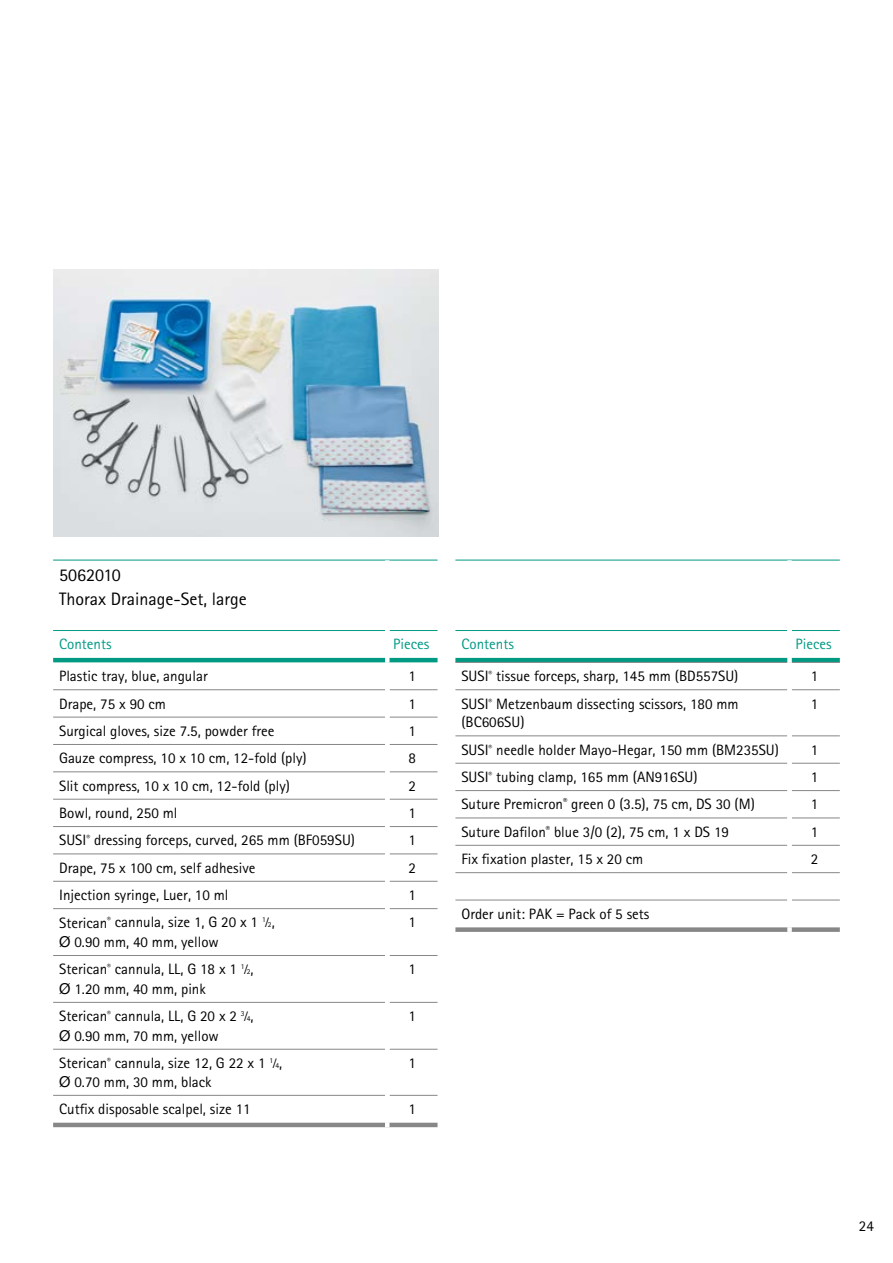
<style>
.page{position:relative;width:893px;height:1263px;background:#fff}
.page>*{position:absolute;margin:0;border:0;box-sizing:border-box;transform-origin:0 0}
.t1{font:18px/24px "Rotis Sans Serif Pro";color:#000}
.t2{font:15px/19.5px "Rotis Sans Serif Pro";color:#000}
.t3{font:15px "Rotis Sans Serif Pro";color:#009982}
.s1{font-size:7.5px}
.s2{font-family:"Helvetica Neue"}
</style>
<div class="page">
<hr style="left:53px;top:560px;width:334px;height:1px;background:#009982">
<hr style="left:387px;top:560px;width:51px;height:1px;background:#009982">
<hr style="left:53px;top:630px;width:332px;height:1px;background:#009982">
<hr style="left:389px;top:630px;width:49px;height:1px;background:#009982">
<hr style="left:53px;top:689px;width:332px;height:1px;background:#878787">
<hr style="left:389px;top:689px;width:49px;height:1px;background:#878787">
<hr style="left:53px;top:717px;width:332px;height:1px;background:#878787">
<hr style="left:389px;top:717px;width:49px;height:1px;background:#878787">
<hr style="left:53px;top:744px;width:332px;height:1px;background:#878787">
<hr style="left:389px;top:744px;width:49px;height:1px;background:#878787">
<hr style="left:53px;top:771px;width:332px;height:1px;background:#878787">
<hr style="left:389px;top:771px;width:49px;height:1px;background:#878787">
<hr style="left:53px;top:799px;width:332px;height:1px;background:#878787">
<hr style="left:389px;top:799px;width:49px;height:1px;background:#878787">
<hr style="left:53px;top:826px;width:332px;height:1px;background:#878787">
<hr style="left:389px;top:826px;width:49px;height:1px;background:#878787">
<hr style="left:53px;top:854px;width:332px;height:1px;background:#878787">
<hr style="left:389px;top:854px;width:49px;height:1px;background:#878787">
<hr style="left:53px;top:881px;width:332px;height:1px;background:#878787">
<hr style="left:389px;top:881px;width:49px;height:1px;background:#878787">
<hr style="left:53px;top:908px;width:332px;height:1px;background:#878787">
<hr style="left:389px;top:908px;width:49px;height:1px;background:#878787">
<hr style="left:53px;top:955px;width:332px;height:1px;background:#878787">
<hr style="left:389px;top:955px;width:49px;height:1px;background:#878787">
<hr style="left:53px;top:1002px;width:332px;height:1px;background:#878787">
<hr style="left:389px;top:1002px;width:49px;height:1px;background:#878787">
<hr style="left:53px;top:1049px;width:332px;height:1px;background:#878787">
<hr style="left:389px;top:1049px;width:49px;height:1px;background:#878787">
<hr style="left:53px;top:1095px;width:332px;height:1px;background:#878787">
<hr style="left:389px;top:1095px;width:49px;height:1px;background:#878787">
<hr style="left:385px;top:560px;width:4px;height:70px;background:#fff">
<hr style="left:53px;top:658px;width:385px;height:4px;background:#009982">
<hr style="left:53px;top:1123px;width:385px;height:4px;background:#878787">
<hr style="left:455px;top:560px;width:334px;height:1px;background:#009982">
<hr style="left:789px;top:560px;width:51px;height:1px;background:#009982">
<hr style="left:455px;top:630px;width:332px;height:1px;background:#009982">
<hr style="left:792px;top:630px;width:48px;height:1px;background:#009982">
<hr style="left:455px;top:662px;width:332px;height:1px;background:#878787">
<hr style="left:792px;top:662px;width:48px;height:1px;background:#878787">
<hr style="left:455px;top:689px;width:332px;height:1px;background:#878787">
<hr style="left:792px;top:689px;width:48px;height:1px;background:#878787">
<hr style="left:455px;top:736px;width:332px;height:1px;background:#878787">
<hr style="left:792px;top:736px;width:48px;height:1px;background:#878787">
<hr style="left:455px;top:763px;width:332px;height:1px;background:#878787">
<hr style="left:792px;top:763px;width:48px;height:1px;background:#878787">
<hr style="left:455px;top:790px;width:332px;height:1px;background:#878787">
<hr style="left:792px;top:790px;width:48px;height:1px;background:#878787">
<hr style="left:455px;top:818px;width:332px;height:1px;background:#878787">
<hr style="left:792px;top:818px;width:48px;height:1px;background:#878787">
<hr style="left:455px;top:845px;width:332px;height:1px;background:#878787">
<hr style="left:792px;top:845px;width:48px;height:1px;background:#878787">
<hr style="left:455px;top:872px;width:332px;height:1px;background:#878787">
<hr style="left:792px;top:872px;width:48px;height:1px;background:#878787">
<hr style="left:455px;top:900px;width:332px;height:1px;background:#878787">
<hr style="left:792px;top:900px;width:48px;height:1px;background:#878787">
<div style="left:787px;top:560px;width:5px;height:70px;background:#fff"></div>
<svg style="left:455px;top:658px;width:385px;height:4px;background:#069983"></svg>
<svg style="left:455px;top:927px;width:385px;height:5px;background:#939393"></svg>
<img style="left:53px;top:269px;width:385px;height:268px">
<p class="t1" style="left:59px;top:563px;width:189px">5062010<br>Thorax Drainage-Set, large</p>
<p class="t3" style="left:59px;top:635px;width:54px">Contents</p>
<p class="t3" style="left:393px;top:635px;width:38px">Pieces</p>
<p class="t2" style="left:59px;top:666px;width:150px">Plastic tray, blue, angular</p>
<p class="t2" style="left:408px;top:666px;width:9px">1</p>
<p class="t2" style="left:59px;top:694px;width:108px">Drape, 75 x 90 cm</p>
<p class="t2" style="left:408px;top:694px;width:9px">1</p>
<p class="t2" style="left:59px;top:721px;width:217px">Surgical gloves, size 7.5, powder free</p>
<p class="t2" style="left:408px;top:721px;width:9px">1</p>
<p class="t2" style="left:59px;top:749px;width:249px">Gauze compress, 10 x 10 cm, 12-fold (ply)</p>
<p class="t2" style="left:408px;top:749px;width:9px">8</p>
<p class="t2" style="left:59px;top:776px;width:232px">Slit compress, 10 x 10 cm, 12-fold (ply)</p>
<p class="t2" style="left:408px;top:776px;width:9px">2</p>
<p class="t2" style="left:59px;top:803px;width:120px">Bowl, round, 250 ml</p>
<p class="t2" style="left:408px;top:803px;width:9px">1</p>
<p class="t2" style="left:59px;top:831px;width:297px">SUSI<sup>®</sup> dressing forceps, curved, 265 mm (BF059SU)</p>
<p class="t2" style="left:408px;top:831px;width:9px">1</p>
<p class="t2" style="left:59px;top:858px;width:198px">Drape, 75 x 100 cm, self adhesive</p>
<p class="t2" style="left:408px;top:858px;width:9px">2</p>
<p class="t2" style="left:59px;top:885px;width:171px">Injection syringe, Luer, 10 ml</p>
<p class="t2" style="left:408px;top:885px;width:9px">1</p>
<p class="t2" style="left:59px;top:913px;width:217px">Sterican<sup>®</sup> cannula, size 1, G 20 x 1 <sup>1</sup>⁄<span class="s1">2</span>,<br><span class="s2">Ø</span> 0.90 mm, 40 mm, yellow</p>
<p class="t2" style="left:409px;top:913px;width:9px">1</p>
<p class="t2" style="left:59px;top:960px;width:196px">Sterican<sup>®</sup> cannula, LL, G 18 x 1 <sup>1</sup>⁄<span class="s1">2</span>,<br><span class="s2">Ø</span> 1.20 mm, 40 mm, pink</p>
<p class="t2" style="left:409px;top:960px;width:9px">1</p>
<p class="t2" style="left:59px;top:1006px;width:196px">Sterican<sup>®</sup> cannula, LL, G 20 x 2 <sup>3</sup>⁄<span class="s1">4</span>,<br><span class="s2">Ø</span> 0.90 mm, 70 mm, yellow</p>
<p class="t2" style="left:409px;top:1006px;width:9px">1</p>
<p class="t2" style="left:59px;top:1054px;width:225px;line-height:18.8px">Sterican<sup>®</sup> cannula, size 12, G 22 x 1 <sup>1</sup>⁄<span class="s1">4</span>,<br><span class="s2">Ø</span> 0.70 mm, 30 mm, black</p>
<p class="t2" style="left:409px;top:1053px;width:9px">1</p>
<p class="t2" style="left:59px;top:1099px;width:193px">Cutfix disposable scalpel, size 11</p>
<p class="t2" style="left:409px;top:1099px;width:9px">1</p>
<p class="t3" style="left:461px;top:635px;width:54px">Contents</p>
<p class="t3" style="left:795px;top:635px;width:38px">Pieces</p>
<p class="t2" style="left:461px;top:666px;width:279px">SUSI<sup>®</sup> tissue forceps, sharp, 145 mm (BD557SU)</p>
<p class="t2" style="left:811px;top:666px;width:9px">1</p>
<p class="t2" style="left:461px;top:694px;width:279px;line-height:18.8px">SUSI<sup>®</sup> Metzenbaum dissecting scissors, 180 mm (BC606SU)</p>
<p class="t2" style="left:811px;top:694px;width:9px">1</p>
<p class="t2" style="left:461px;top:740px;width:319px">SUSI<sup>®</sup> needle holder Mayo-Hegar, 150 mm (BM235SU)</p>
<p class="t2" style="left:811px;top:740px;width:9px">1</p>
<p class="t2" style="left:461px;top:767px;width:238px">SUSI<sup>®</sup> tubing clamp, 165 mm (AN916SU)</p>
<p class="t2" style="left:811px;top:767px;width:9px">1</p>
<p class="t2" style="left:461px;top:795px;width:295px">Suture Premicron<sup>®</sup> green 0 (3.5), 75 cm, DS 30 (M)</p>
<p class="t2" style="left:811px;top:795px;width:9px">1</p>
<p class="t2" style="left:461px;top:822px;width:269px">Suture Dafilon<sup>®</sup> blue 3/0 (2), 75 cm, 1 x DS 19</p>
<p class="t2" style="left:811px;top:822px;width:9px">1</p>
<p class="t2" style="left:461px;top:849px;width:183px">Fix fixation plaster, 15 x 20 cm</p>
<p class="t2" style="left:811px;top:849px;width:9px">2</p>
<p class="t2" style="left:461px;top:904px;width:189px">Order unit: PAK = Pack of 5 sets</p>
<p class="t2" style="left:859px;top:1216px;width:16px">24</p>
</div>
